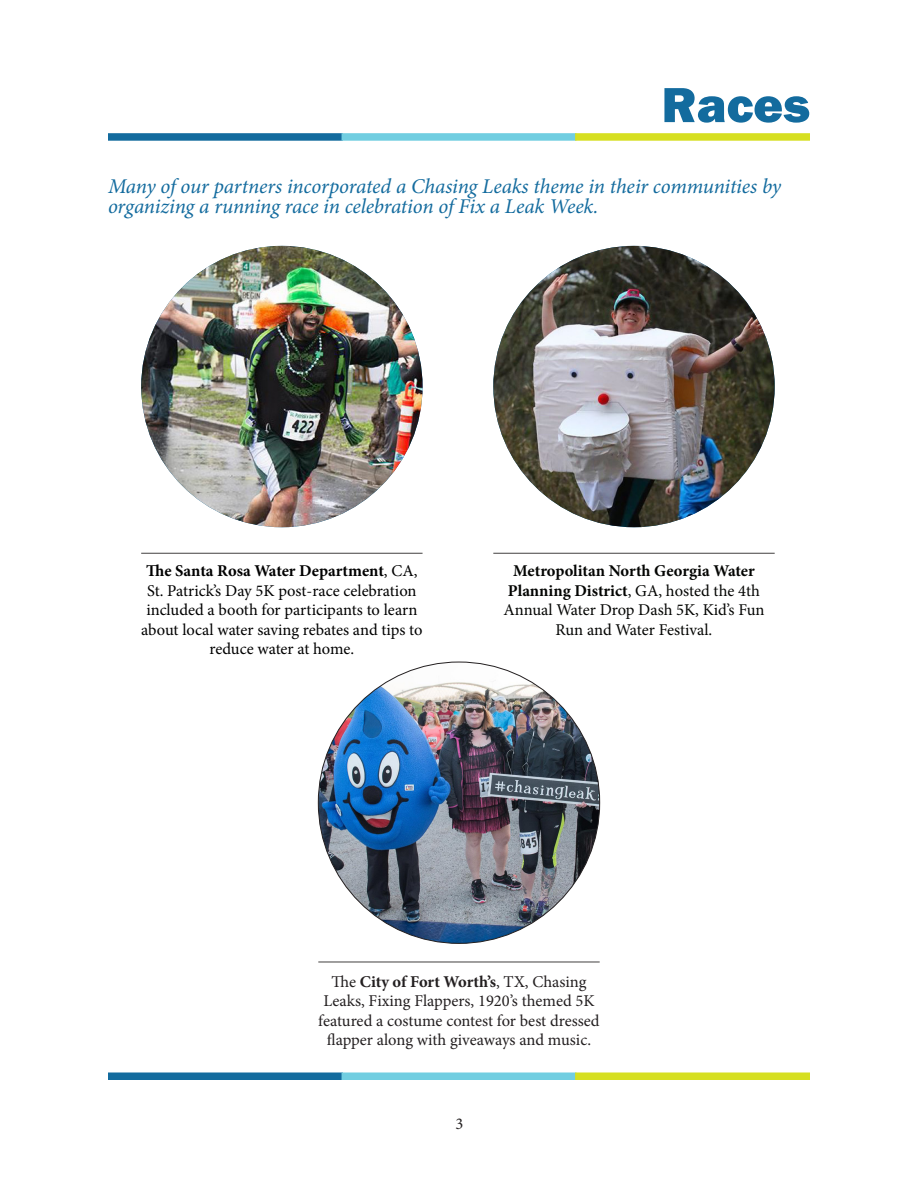
<style>
.page{position:relative;width:918px;height:1188px;background:#fff}
.page>*{position:absolute;margin:0;border:0;box-sizing:border-box;transform-origin:0 0}
.t1{font:800 51px "Franklin Gothic";color:#136b9e}
.Paragraph_Style_2{font:italic 21px/19.5px "Minion Pro";letter-spacing:-.01em;color:#136b9e}
.Paragraph_Style_1{font:16.5px/19.5px "Minion Pro";color:#000;text-align:center}
.Paragraph_Style_1-2{font:16.5px/19.5px "Minion Pro";color:#231f20;text-align:center}
.Paragraph_Style_1-3{font:16.5px/19.5px "Minion Pro";letter-spacing:-.005em;color:#040503;text-align:center}
.s1{font-weight:700}
</style>
<div class="page">
<div style="left:108px;top:133px;width:235px;height:8px;background:#136b9e"></div>
<div style="left:342px;top:133px;width:234px;height:8px;background:#71cee1"></div>
<div style="left:575px;top:133px;width:235px;height:8px;background:#d6df21"></div>
<div style="left:108px;top:1072px;width:235px;height:8px;background:#136b9e"></div>
<div style="left:342px;top:1072px;width:234px;height:8px;background:#71cee1"></div>
<div style="left:575px;top:1072px;width:235px;height:8px;background:#d6df21"></div>
<hr style="left:141px;top:553px;width:282px;height:1px;background:#42403f">
<hr style="left:493px;top:553px;width:282px;height:1px;background:#42403f">
<hr style="left:318px;top:962px;width:282px;height:1px;background:#42403f">
<img style="left:141px;top:246px;width:282px;height:281px;border-radius:141px">
<img style="left:318px;top:662px;width:282px;height:281px;border-radius:141px">
<img style="left:493px;top:246px;width:282px;height:281px;border-radius:141px">
<p class="t1" style="left:662px;top:72px;width:150px">Races</p>
<p class="Paragraph_Style_2" style="left:108px;top:177px;width:675px">Many of our partners incorporated a Chasing Leaks theme in their communities by organizing a running race in celebration of Fix a Leak Week.</p>
<p class="Paragraph_Style_1" style="left:141px;top:561px;width:283px"><span class="s1">The Santa Rosa Water Department</span>, CA, St. Patrick’s Day 5K post-race celebration included a booth for participants to learn about local water saving rebates and tips to reduce water at home.</p>
<p class="Paragraph_Style_1-3" style="left:503px;top:561px;width:263px"><span class="s1">Metropolitan North Georgia Water<br>Planning District</span>, GA, hosted the 4th<br>Annual Water Drop Dash 5K, Kid’s Fun<br>Run and Water Festival.</p>
<p class="Paragraph_Style_1-2" style="left:318px;top:972px;width:283px">The <span class="s1">City of Fort Worth’s</span>, TX, Chasing Leaks, Fixing Flappers, 1920’s themed 5K featured a costume contest for best dressed flapper along with giveaways and music.</p>
<p class="Paragraph_Style_1-2" style="left:455px;top:1114px;width:9px">3</p>
</div>
